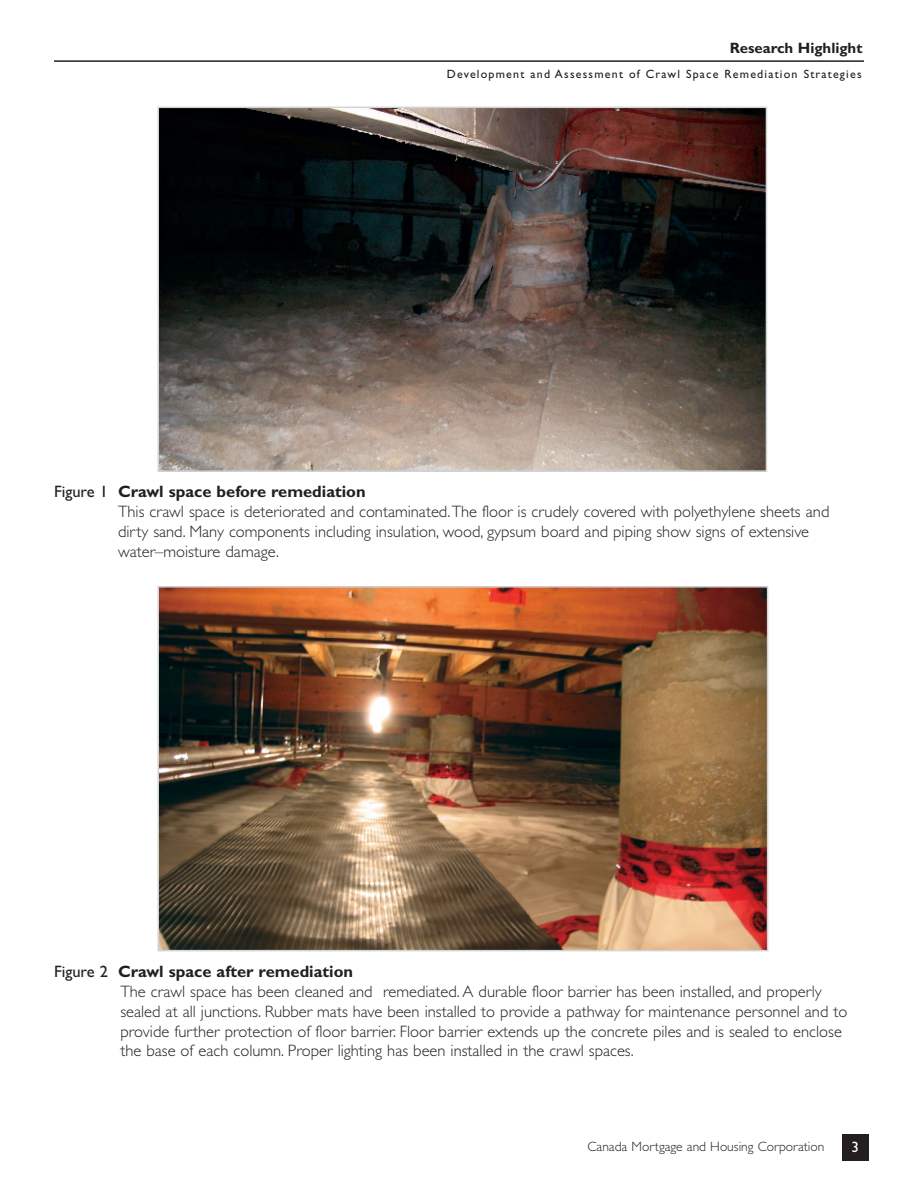
<style>
.page{position:relative;width:918px;height:1188px;background:#fff}
.page>*{position:absolute;margin:0;border:0;box-sizing:border-box;transform-origin:0 0}
.t1{font:300 16.5px/19.8px "Gill Sans Std";color:#231f20}
.t2{font:700 15px "Gill Sans Std";color:#231f20}
.t3{font:15px "Gill Sans Std";color:#fff}
.t4{font:300 13.5px "Gill Sans Std";color:#231f20}
.t5{font:12px "Gill Sans Std";letter-spacing:.1em;color:#231f20}
.s1{font-weight:400}
.s2{font-weight:700}
</style>
<div class="page">
<img style="left:161px;top:589px;width:604px;height:359px">
<div style="left:158px;top:586px;width:610px;height:365px;border:2px solid #d1d3d4"></div>
<div style="left:842px;top:1134px;width:27px;height:27px;background:#231f20"></div>
<hr style="left:54px;top:60px;width:810px;height:2px;background:#231f20">
<img style="left:161px;top:110px;width:603px;height:359px">
<div style="left:158px;top:107px;width:609px;height:365px;border:2px solid #d1d3d4"></div>
<p class="t2" style="left:730px;top:43px;width:134px">Research Highlight</p>
<p class="t5" style="left:447px;top:69px;width:416px">Development and Assessment of Crawl Space Remediation Strategies</p>
<p class="t1" style="left:118px;top:483px;width:713px;text-indent:-64px"><span class="s1">Figure 1</span> <span class="s2">Crawl space before remediation<br></span>This crawl space is deteriorated and contaminated.The floor is crudely covered with polyethylene sheets and dirty sand. Many components including insulation, wood, gypsum board and piping show signs of extensive water–moisture damage.</p>
<p class="t1" style="left:120px;top:963px;width:729px;text-indent:-66px"><span class="s1">Figure 2</span> <span class="s2">Crawl space after remediation<br></span>The crawl space has been cleaned and remediated. A durable floor barrier has been installed, and properly sealed at all junctions. Rubber mats have been installed to provide a pathway for maintenance personnel and to provide further protection of floor barrier. Floor barrier extends up the concrete piles and is sealed to enclose the base of each column. Proper lighting has been installed in the crawl spaces.</p>
<p class="t4" style="left:587px;top:1142px;width:238px">Canada Mortgage and Housing Corporation</p>
<p class="t3" style="left:852px;top:1141px;width:9px">3</p>
</div>
